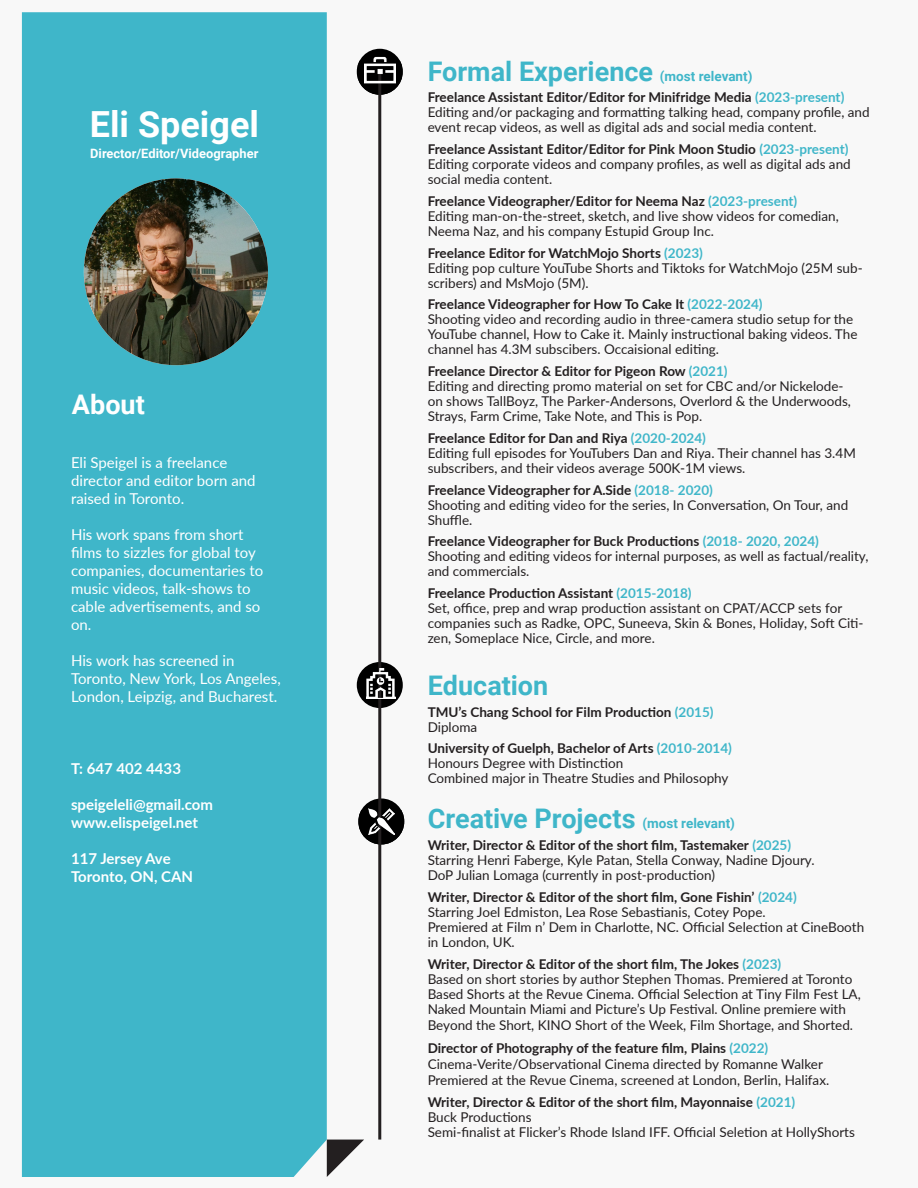
<style>
.page{position:relative;width:918px;height:1188px;background:#fff}
.page>*{position:absolute;margin:0;border:0;box-sizing:border-box;transform-origin:0 0}
.t1{font:700 36px "Roboto";color:#fff}
.t2{font:700 27px "Roboto";color:#3fb6c9}
.t3{font:700 27px "Roboto";color:#fff}
.t4{font:15px/18px "Lato";color:#fff}
.t5{font:700 15px "Lato";color:#fff}
.t6{font:13.5px/15px "Lato";color:#231f20}
.t7{font:700 13.5px "Lato";color:#231f20}
.t8{font:700 12.9px "Roboto";color:#fff}
.s1{font-size:13.5px}
.s2{font-weight:700}
.s3{font-weight:700;color:#3fb6c9}
.s4{color:#3fb6c9}
</style>
<div class="page">
<img style="left:358px;top:798px;width:46px;height:47px;border-radius:23px">
<div style="left:357px;top:662px;width:46px;height:46px;background:#000;border-radius:50%"></div>
<img style="left:357px;top:49px;width:46px;height:46px;border-radius:23px">
<div style="left:22px;top:12px;width:305px;height:1165px;background:#3fb6c9"></div>
<svg style="left:327px;top:1140px;width:37px;height:37px"></svg>
<img style="left:84px;top:178px;width:184px;height:187px">
<hr style="left:378px;top:70px;width:3px;height:1070px;background:#231f20">
<img style="left:365px;top:54px;width:31px;height:31px">
<img style="left:367px;top:668px;width:29px;height:30px">
<img style="left:369px;top:809px;width:26px;height:25px">
<p class="t1" style="left:90px;top:99px;width:171px">Eli Speigel</p>
<p class="t8" style="left:90px;top:144px;width:170px">Director/Editor/Videographer</p>
<p class="t3" style="left:72px;top:385px;width:75px">About</p>
<p class="t4" style="left:71px;top:453px;width:186px">Eli Speigel is a freelance director and editor born and raised in Toronto.</p>
<p class="t4" style="left:71px;top:525px;width:194px">His work spans from short films to sizzles for global toy companies, documentaries to music videos, talk-shows to cable advertisements, and so on.</p>
<p class="t4" style="left:71px;top:651px;width:211px">His work has screened in<br>Toronto, New York, Los Angeles,<br>London, Leipzig, and Bucharest.</p>
<p class="t5" style="left:71px;top:757px;width:112px">T: 647 402 4433</p>
<p class="t5" style="left:71px;top:793px;width:144px">speigeleli@gmail.com</p>
<p class="t5" style="left:71px;top:811px;width:128px">www.elispeigel.net</p>
<p class="t5" style="left:71px;top:847px;width:101px">117 Jersey Ave</p>
<p class="t5" style="left:71px;top:865px;width:124px">Toronto, ON, CAN</p>
<p class="t2" style="left:428px;top:52px;width:326px">Formal Experience <span class="s1">(most relevant)</span></p>
<p class="t6" style="left:428px;top:90px;width:444px"><span class="s2">Freelance Assistant Editor/Editor for Minifridge Media</span> <span class="s3">(2023-present)<br></span>Editing and/or packaging and formatting talking head, company profile, and event recap videos, as well as digital ads and social media content.</p>
<p class="t6" style="left:428px;top:141px;width:425px"><span class="s2">Freelance Assistant Editor/Editor for Pink Moon Studio</span> <span class="s3">(2023-present)<br></span>Editing corporate videos and company profiles, as well as digital ads and social media content.</p>
<p class="t6" style="left:428px;top:193px;width:413px"><span class="s2">Freelance Videographer/Editor for Neema Naz</span> <span class="s3">(2023-present)<br></span>Editing man-on-the-street, sketch, and live show videos for comedian,<br>Neema Naz, and his company Estupid Group Inc.</p>
<p class="t6" style="left:428px;top:245px;width:437px"><span class="s2">Freelance Editor for WatchMojo Shorts</span> <span class="s3">(2023)<br></span>Editing pop culture YouTube Shorts and Tiktoks for WatchMojo (25M sub&shy;scribers) and MsMojo (5M).</p>
<p class="t6" style="left:428px;top:297px;width:431px"><span class="s2">Freelance Videographer for How To Cake It</span> <span class="s3">(2022-2024)<br></span>Shooting video and recording audio in three-camera studio setup for the YouTube channel, How to Cake it. Mainly instructional baking videos. The channel has 4.3M subscibers. Occaisional editing.</p>
<p class="t6" style="left:428px;top:363px;width:425px"><span class="s2">Freelance Director &amp; Editor for Pigeon Row</span> <span class="s3">(2021)<br></span>Editing and directing promo material on set for CBC and/or Nickelode&shy;on shows TallBoyz, The Parker-Andersons, Overlord &amp; the Underwoods, Strays, Farm Crime, Take Note, and This is Pop.</p>
<p class="t6" style="left:428px;top:430px;width:430px"><span class="s2">Freelance Editor for Dan and Riya</span> <span class="s3">(2020-2024)<br></span>Editing full episodes for YouTubers Dan and Riya. Their channel has 3.4M subscribers, and their videos average 500K-1M views.</p>
<p class="t6" style="left:428px;top:482px;width:422px"><span class="s2">Freelance Videographer for A.Side</span> <span class="s3">(2018- 2020)<br></span>Shooting and editing video for the series, In Conversation, On Tour, and<br>Shuffle.</p>
<p class="t6" style="left:428px;top:534px;width:442px"><span class="s2">Freelance Videographer for Buck Productions</span> <span class="s3">(2018- 2020, 2024)<br></span>Shooting and editing videos for internal purposes, as well as factual/reality, and commercials.</p>
<p class="t7" style="left:428px;top:583px;width:265px">Freelance Production Assistant <span class="s4">(2015-2018)</span></p>
<p class="t6" style="left:428px;top:600px;width:437px">Set, office, prep and wrap production assistant on CPAT/ACCP sets for companies such as Radke, OPC, Suneeva, Skin &amp; Bones, Holiday, Soft Citi&shy;zen, Someplace Nice, Circle, and more.</p>
<p class="t2" style="left:428px;top:666px;width:122px">Education</p>
<p class="t7" style="left:428px;top:702px;width:287px">TMU’s Chang School for Film Production <span class="s4">(2015)</span></p>
<p class="t6" style="left:428px;top:719px;width:51px">Diploma</p>
<p class="t6" style="left:428px;top:741px;width:306px"><span class="s2">University of Guelph, Bachelor of Arts</span> <span class="s3">(2010-2014)<br></span>Honours Degree with Distinction<br>Combined major in Theatre Studies and Philosophy</p>
<p class="t2" style="left:428px;top:800px;width:309px">Creative Projects <span class="s1">(most relevant)</span></p>
<p class="t6" style="left:428px;top:837px;width:388px"><span class="s2">Writer, Director &amp; Editor of the short film, Tastemaker</span> <span class="s3">(2025)<br></span>Starring Henri Faberge, Kyle Patan, Stella Conway, Nadine Djoury.<br>DoP Julian Lomaga (currently in post-production)</p>
<p class="t6" style="left:428px;top:889px;width:438px"><span class="s2">Writer, Director &amp; Editor of the short film, Gone Fishin’</span> <span class="s3">(2024)<br></span>Starring Joel Edmiston, Lea Rose Sebastianis, Cotey Pope.<br>Premiered at Film n’ Dem in Charlotte, NC. Official Selection at CineBooth in London, UK.</p>
<p class="t6" style="left:428px;top:956px;width:435px"><span class="s2">Writer, Director &amp; Editor of the short film, The Jokes</span> <span class="s3">(2023)<br></span>Based on short stories by author Stephen Thomas. Premiered at Toronto Based Shorts at the Revue Cinema. Official Selection at Tiny Film Fest LA, Naked Mountain Miami and Picture’s Up Festival. Online premiere with Beyond the Short, KINO Short of the Week, Film Shortage, and Shorted.</p>
<p class="t6" style="left:428px;top:1039px;width:403px;line-height:16.2px"><span class="s2">Director of Photography of the feature film, Plains</span> <span class="s3">(2022)<br></span>Cinema-Verite/Observational Cinema directed by Romanne Walker<br>Premiered at the Revue Cinema, screened at London, Berlin, Halifax.</p>
<p class="t6" style="left:428px;top:1094px;width:429px"><span class="s2">Writer, Director &amp; Editor of the short film, Mayonnaise</span> <span class="s3">(2021)<br></span>Buck Productions<br>Semi-finalist at Flicker’s Rhode Island IFF. Official Seletion at HollyShorts</p>
</div>
